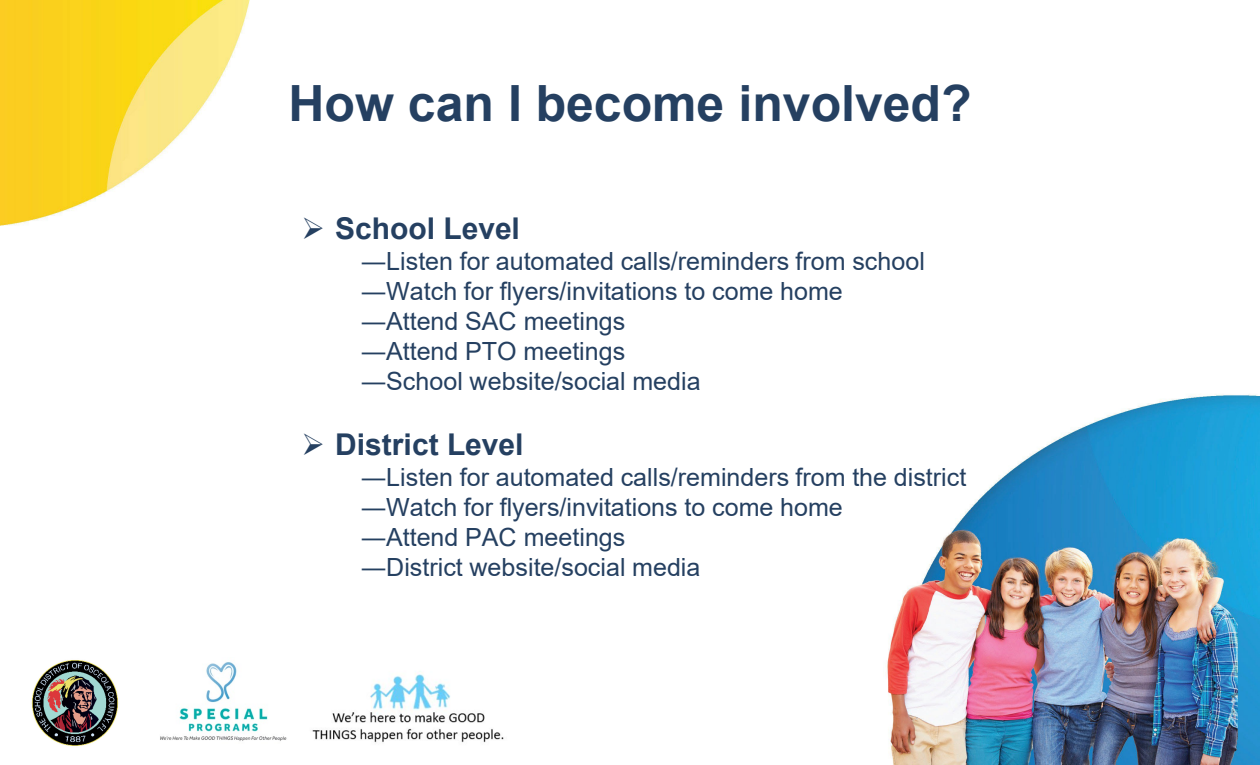
<style>
.page{position:relative;width:1260px;height:765px;background:#fff}
.page>*{position:absolute;margin:0;border:0;box-sizing:border-box;transform-origin:0 0}
.t1{font:700 50px "Arial";color:#254061}
.t2{font:700 30px "Arial";color:#254061}
.t3{font:25px "Arial";color:#254061}
</style>
<div class="page">
<img style="left:0;top:0;width:1260px;height:765px">
<img style="left:30px;top:658px;width:91px;height:91px">
<img style="left:156px;top:658px;width:136px;height:91px">
<img style="left:292px;top:662px;width:238px;height:88px">
<p class="t1" style="left:289px;top:68px;width:685px">How can I become involved?</p>
<p class="t2" style="left:301px;top:208px;width:220px">➢ School Level</p>
<p class="t3" style="left:361px;top:244px;width:565px">―Listen for automated calls/reminders from school</p>
<p class="t3" style="left:361px;top:274px;width:483px">―Watch for flyers/invitations to come home</p>
<p class="t3" style="left:361px;top:304px;width:266px">―Attend SAC meetings</p>
<p class="t3" style="left:361px;top:334px;width:266px">―Attend PTO meetings</p>
<p class="t3" style="left:361px;top:364px;width:341px">―School website/social media</p>
<p class="t2" style="left:301px;top:424px;width:224px">➢ District Level</p>
<p class="t3" style="left:361px;top:460px;width:607px">―Listen for automated calls/reminders from the district</p>
<p class="t3" style="left:361px;top:490px;width:483px">―Watch for flyers/invitations to come home</p>
<p class="t3" style="left:361px;top:520px;width:266px">―Attend PAC meetings</p>
<p class="t3" style="left:361px;top:550px;width:341px">―District website/social media</p>
</div>
